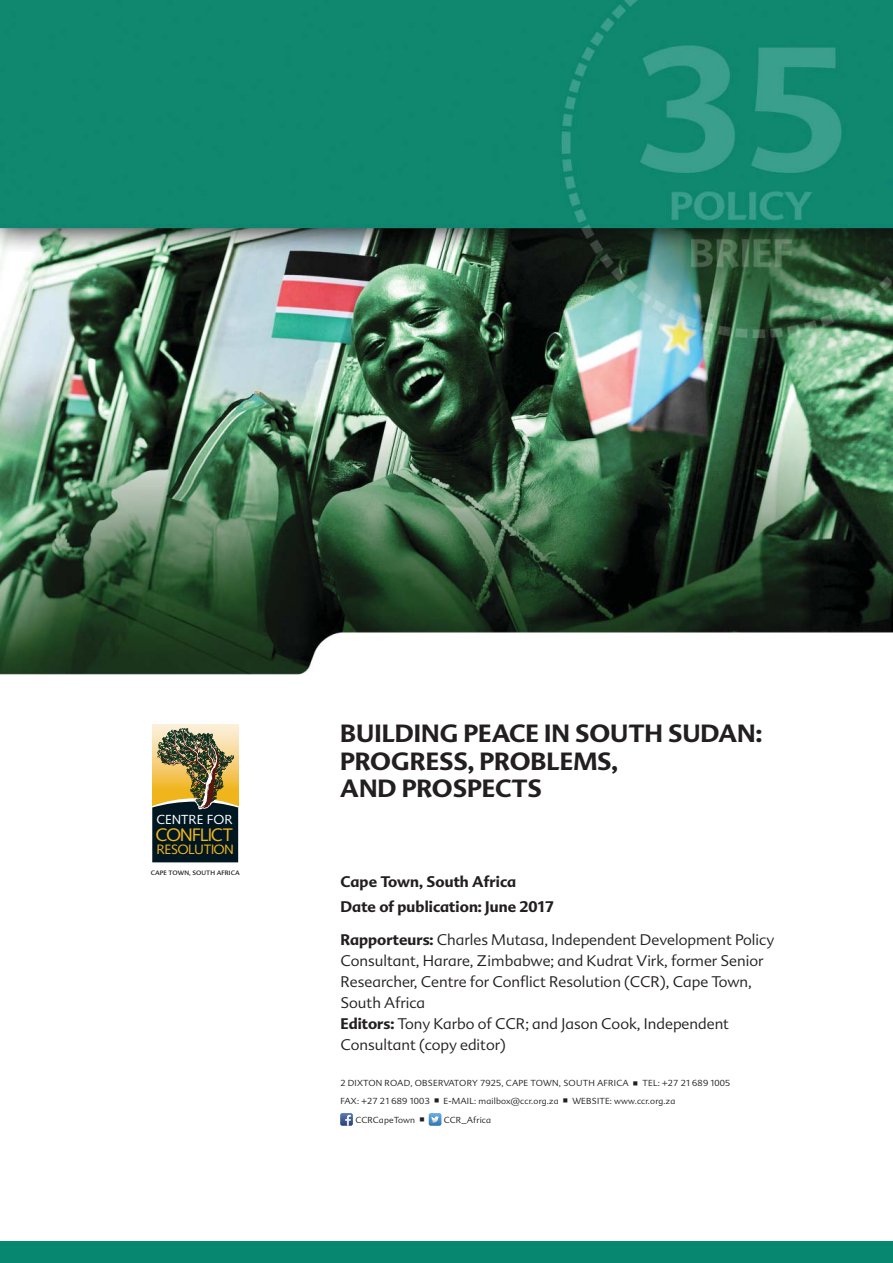
<style>
.page{position:relative;width:893px;height:1263px;background:#fff}
.page>*{position:absolute;margin:0;border:0;box-sizing:border-box;transform-origin:0 0}
.t1{font:700 24.3px/27.6px "Advert";color:#231f20}
.t2{font:18.15px "Syntax";letter-spacing:-.07em;color:#f0b41c}
.t3{font:300 15px/21px "Advert";color:#231f20}
.t4{font:700 15px/25.5px "Advert";letter-spacing:.005em;color:#231f20}
.t5{font:13.5px "Syntax";letter-spacing:-.04em;color:#f0b41c}
.t6{font:13.2px "Syntax";color:#fff}
.t7{font:300 8.55px/17.7px "Advert";letter-spacing:.02em;color:#231f20}
.t8{font:6.15px "Advert";letter-spacing:.02em;color:#231f20}
.s1{font-weight:700}
</style>
<div class="page">
<div style="left:0;top:1242px;width:893px;height:21px;background:#088770"></div>
<img style="left:0;top:0;width:893px;height:674px">
<svg style="left:340px;top:1113px;width:13px;height:13px"></svg>
<svg style="left:429px;top:1113px;width:12px;height:13px"></svg>
<div style="left:152px;top:724px;width:86px;height:83px;background:#fceed6"></div>
<img style="left:152px;top:729px;width:87px;height:133px">
<p class="t6" style="left:156px;top:814px;width:78px">CENTRE FOR</p>
<p class="t2" style="left:156px;top:827px;width:79px">CONFLICT</p>
<p class="t5" style="left:157px;top:844px;width:79px">RESOLUTION</p>
<p class="t8" style="left:151px;top:870px;width:91px">CAPE TOWN, SOUTH AFRICA</p>
<h1 class="t1" style="left:340px;top:722px;width:424px">BUILDING PEACE IN SOUTH SUDAN:<br>PROGRESS, PROBLEMS,<br>AND PROSPECTS</h1>
<p class="t4" style="left:340px;top:870px;width:215px">Cape Town, South Africa<br>Date of publication: June 2017</p>
<p class="t3" style="left:340px;top:931px;width:435px"><span class="s1">Rapporteurs:</span> Charles Mutasa, Independent Development Policy Consultant, Harare, Zimbabwe; and Kudrat Virk, former Senior Researcher, Centre for Conflict Resolution (CCR), Cape Town, South Africa<br><span class="s1">Editors:</span> Tony Karbo of CCR; and Jason Cook, Independent Consultant (copy editor)</p>
<p class="t7" style="left:340px;top:1075px;width:392px">2 DIXTON ROAD, OBSERVATORY 7925, CAPE TOWN, SOUTH AFRICA ■ TEL: +27 21 689 1005<br>FAX: +27 21 689 1003 ■ E-MAIL: mailbox@ccr.org.za ■ WEBSITE: www.ccr.org.za</p>
<p class="t7" style="left:355px;top:1112px;width:71px">CCRCapeTown ■</p>
<p class="t7" style="left:444px;top:1112px;width:49px">CCR_Africa</p>
</div>
